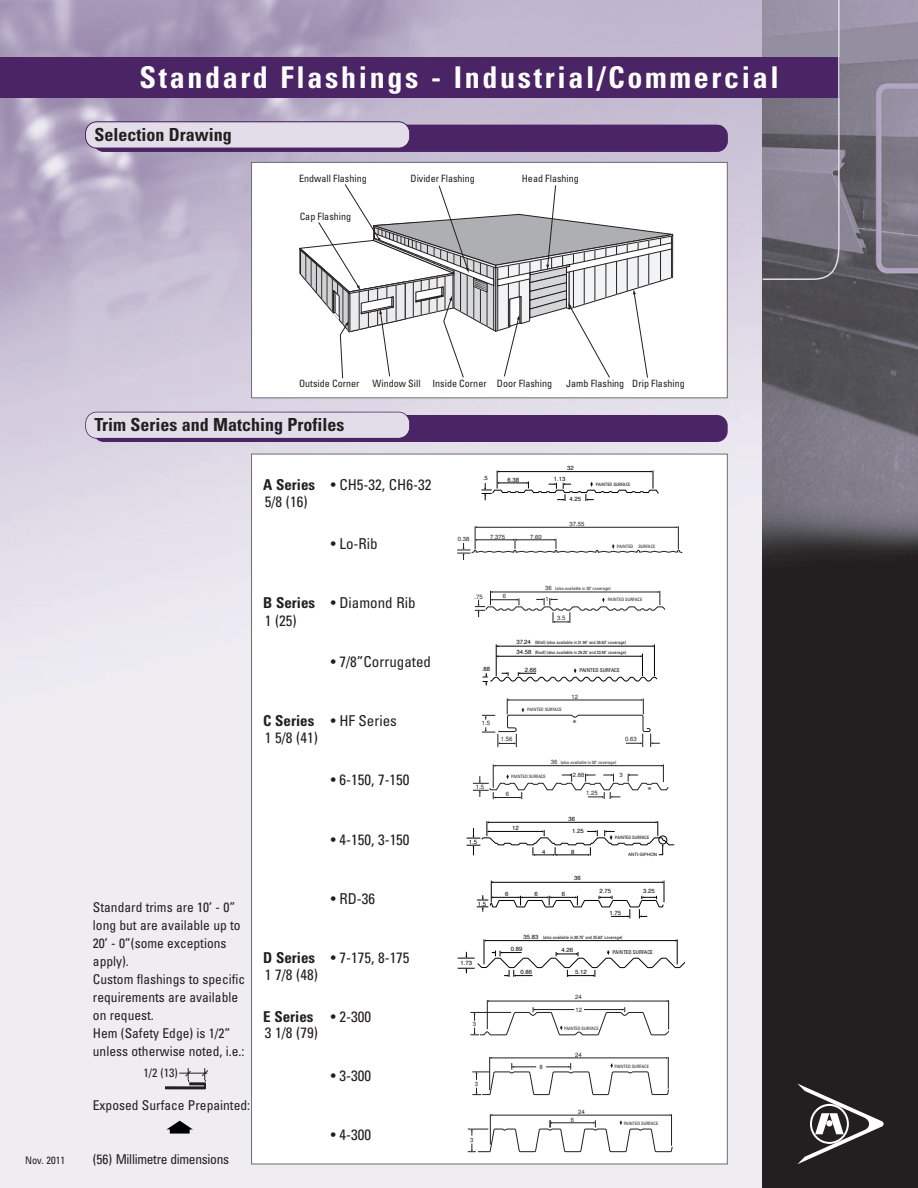
<style>
.page{position:relative;width:918px;height:1188px;background:#fff}
.page>*{position:absolute;margin:0;border:0;box-sizing:border-box;transform-origin:0 0}
.t1{font:700 condensed 30px "Univers";letter-spacing:.09em;color:#fff}
.t2{font:700 condensed 18px "Univers";color:#231f20}
.t3{font:condensed 15px "Univers";color:#231f20}
.t4{font:700 condensed 15px "Univers";color:#231f20}
.t5{font:condensed 13.5px/18px "Univers";color:#231f20}
.t6{font:condensed 13.5px "Univers";letter-spacing:-.02em;color:#231f20}
.t7{font:condensed 12px "Univers";color:#231f20}
.t8{font:condensed 10.5px "Univers";color:#231f20}
.t9{font:condensed 10.05px "Univers";color:#231f20}
.t10{font:9px "Myriad";color:#231f20}
.t11{font:6px "Helvetica";color:#000}
.t12{font:6px "Helvetica";color:#231f20}
.t13{font:condensed 5.25px "Univers";color:#000}
.t14{font:condensed 4.5px "Univers";color:#000}
.t15{font:condensed 4.5px "Univers";color:#231f20}
.t16{font:4.5px "Helvetica";color:#000}
.s1{font-weight:700}
.s2{font-weight:400}
.s3{font-family:"Helvetica";font-stretch:normal;font-size:6px}
</style>
<div class="page">
<img style="left:0;top:0;width:763px;height:1188px">
<img style="left:763px;top:0;width:155px;height:1188px">
<div style="left:0;top:57px;width:840px;height:41px;background:#4a2464"></div>
<svg style="left:761px;top:0;width:79px;height:281px;background:#7b7287"></svg>
<svg style="left:797px;top:1084px;width:87px;height:80px;background:#4b4849"></svg>
<svg style="left:826px;top:1120px;width:7px;height:7px"></svg>
<div style="left:252px;top:163px;width:475px;height:234px;background:#fff"></div>
<div style="left:251px;top:162px;width:477px;height:236px;border:1px solid #6c6d70"></div>
<div style="left:252px;top:454px;width:475px;height:710px;background:#fff"></div>
<div style="left:93px;top:125px;width:635px;height:27px;background:#4a2464;border-radius:11px"></div>
<div style="left:93px;top:415px;width:635px;height:27px;background:#4a2464;border-radius:11px"></div>
<div style="left:86px;top:122px;width:323px;height:26px;background:#e2dde8;border-radius:11px"></div>
<div style="left:85px;top:122px;width:325px;height:26px;border:2px solid #4a2464;border-radius:12px"></div>
<div style="left:86px;top:412px;width:323px;height:26px;background:#e2dde8;border-radius:11px"></div>
<div style="left:85px;top:412px;width:325px;height:27px;border:2px solid #4a2464;border-radius:12px"></div>
<svg style="left:475px;top:591px;width:190px;height:32px"></svg>
<svg style="left:457px;top:526px;width:225px;height:34px"></svg>
<hr style="left:654px;top:644px;width:1px;height:32px;background:#000">
<hr style="left:496px;top:644px;width:1px;height:32px;background:#000">
<hr style="left:497px;top:646px;width:156px;height:1px;background:#000">
<svg style="left:483px;top:654px;width:175px;height:32px"></svg>
<svg style="left:482px;top:698px;width:178px;height:49px"></svg>
<svg style="left:473px;top:764px;width:196px;height:35px"></svg>
<svg style="left:467px;top:821px;width:208px;height:35px"></svg>
<svg style="left:477px;top:881px;width:188px;height:38px"></svg>
<svg style="left:458px;top:939px;width:226px;height:38px"></svg>
<svg style="left:470px;top:1000px;width:199px;height:36px"></svg>
<svg style="left:472px;top:1057px;width:197px;height:39px"></svg>
<svg style="left:468px;top:1114px;width:205px;height:39px"></svg>
<svg style="left:481px;top:470px;width:178px;height:31px"></svg>
<svg style="left:299px;top:184px;width:375px;height:195px"></svg>
<svg style="left:165px;top:1068px;width:44px;height:23px"></svg>
<svg style="left:166px;top:1121px;width:27px;height:13px"></svg>
<h1 class="t1" style="left:139px;top:67px;width:641px">Standard Flashings - Industrial/Commercial</h1>
<h2 class="t2" style="left:94px;top:128px;width:139px">Selection Drawing</h2>
<p class="t9" style="left:299px;top:175px;width:69px">Endwall Flashing</p>
<p class="t9" style="left:411px;top:174px;width:66px">Divider Flashing</p>
<p class="t9" style="left:300px;top:212px;width:53px">Cap Flashing</p>
<p class="t9" style="left:522px;top:174px;width:59px">Head Flashing</p>
<p class="t8" style="left:25px;top:1157px;width:42px">Nov. 2011</p>
<p class="t9" style="left:432px;top:379px;width:56px">Inside Corner</p>
<p class="t9" style="left:299px;top:379px;width:62px">Outside Corner</p>
<p class="t9" style="left:373px;top:379px;width:50px">Window Sill</p>
<p class="t9" style="left:566px;top:379px;width:60px">Jamb Flashing</p>
<p class="t9" style="left:497px;top:380px;width:57px">Door Flashing</p>
<p class="t9" style="left:632px;top:379px;width:54px">Drip Flashing</p>
<h2 class="t2" style="left:94px;top:418px;width:252px">Trim Series and Matching Profiles</h2>
<p class="t3" style="left:263px;top:479px;width:170px"><span class="s1">A Series</span> • CH5-32, CH6-32</p>
<p class="t3" style="left:265px;top:496px;width:44px">5/8 (16)</p>
<p class="t3" style="left:331px;top:538px;width:48px">• Lo-Rib</p>
<p class="t3" style="left:263px;top:597px;width:154px"><span class="s1">B Series</span> • Diamond Rib</p>
<p class="t3" style="left:265px;top:615px;width:33px">1 (25)</p>
<p class="t3" style="left:331px;top:656px;width:102px">• 7/8”Corrugated</p>
<p class="t3" style="left:263px;top:715px;width:135px"><span class="s1">C Series</span> • HF Series</p>
<p class="t3" style="left:265px;top:732px;width:55px">1 5/8 (41)</p>
<p class="t3" style="left:331px;top:775px;width:80px">• 6-150, 7-150</p>
<p class="t3" style="left:331px;top:834px;width:80px">• 4-150, 3-150</p>
<p class="t5" style="left:93px;top:900px;width:154px">Standard trims are 10’ - 0” long but are available up to<br>20’ - 0”(some exceptions apply).<br>Custom flashings to specific requirements are available on request.<br>Hem (Safety Edge) is 1/2” unless otherwise noted, i.e.:</p>
<p class="t7" style="left:143px;top:1068px;width:36px">1/2 (13)</p>
<p class="t5" style="left:93px;top:1098px;width:159px">Exposed Surface Prepainted:</p>
<p class="t6" style="left:93px;top:1155px;width:138px">(56) Millimetre dimensions</p>
<p class="t3" style="left:331px;top:893px;width:46px">• RD-36</p>
<p class="t3" style="left:263px;top:952px;width:148px"><span class="s1">D Series</span> • 7-175, 8-175</p>
<p class="t3" style="left:265px;top:969px;width:55px">1 7/8 (48)</p>
<p class="t4" style="left:263px;top:1011px;width:109px">E Series <span class="s2">• 2-300</span></p>
<p class="t3" style="left:265px;top:1027px;width:55px">3 1/8 (79)</p>
<p class="t3" style="left:331px;top:1070px;width:42px">• 3-300</p>
<p class="t3" style="left:331px;top:1129px;width:42px">• 4-300</p>
<p class="t12" style="left:458px;top:534px;width:13px">0.38</p>
<p class="t11" style="left:483px;top:476px;width:7px">.5</p>
<p class="t11" style="left:567px;top:466px;width:8px">32</p>
<p class="t11" style="left:507px;top:477px;width:13px">6.38</p>
<p class="t11" style="left:554px;top:477px;width:13px">1.13</p>
<p class="t11" style="left:570px;top:497px;width:13px">4.25</p>
<p class="t12" style="left:570px;top:519px;width:17px">37.55</p>
<p class="t12" style="left:490px;top:532px;width:17px">7.375</p>
<p class="t12" style="left:530px;top:532px;width:13px">7.60</p>
<p class="t14" style="left:596px;top:483px;width:36px">PAINTED SURFACE</p>
<p class="t15" style="left:617px;top:544px;width:40px">PAINTED SURFACE</p>
<p class="t12" style="left:474px;top:593px;width:10px">.75</p>
<p class="t12" style="left:503px;top:593px;width:5px">6</p>
<p class="t15" style="left:545px;top:586px;width:67px"><span class="s3">36</span> (also available in 30" coverage)</p>
<p class="t12" style="left:557px;top:615px;width:10px">3.5</p>
<p class="t12" style="left:546px;top:595px;width:5px">1</p>
<p class="t15" style="left:608px;top:598px;width:36px">PAINTED SURFACE</p>
<p class="t14" style="left:517px;top:641px;width:111px"><span class="s3">37.24</span> (Wall) (also available in 31.94" and 26.63" coverage)</p>
<p class="t14" style="left:517px;top:651px;width:111px"><span class="s3">34.58</span> (Roof) (also available in 29.25" and 23.94" coverage)</p>
<p class="t11" style="left:482px;top:666px;width:10px">.88</p>
<p class="t11" style="left:525px;top:667px;width:13px">2.66</p>
<p class="t13" style="left:579px;top:669px;width:42px">PAINTED SURFACE</p>
<p class="t12" style="left:571px;top:693px;width:8px">12</p>
<p class="t12" style="left:482px;top:720px;width:10px">1.5</p>
<p class="t12" style="left:476px;top:783px;width:10px">1.5</p>
<p class="t11" style="left:469px;top:839px;width:10px">1.5</p>
<p class="t11" style="left:478px;top:901px;width:10px">1.5</p>
<p class="t11" style="left:460px;top:961px;width:13px">1.73</p>
<p class="t12" style="left:473px;top:1021px;width:5px">3</p>
<p class="t12" style="left:475px;top:1080px;width:5px">3</p>
<p class="t12" style="left:470px;top:1136px;width:5px">3</p>
<p class="t12" style="left:501px;top:736px;width:13px">1.56</p>
<p class="t15" style="left:527px;top:708px;width:36px">PAINTED SURFACE</p>
<p class="t10" style="left:573px;top:720px;width:5px">*</p>
<p class="t15" style="left:551px;top:761px;width:67px"><span class="s3">36</span> (also available in 30" coverage)</p>
<p class="t12" style="left:625px;top:736px;width:13px">0.63</p>
<p class="t15" style="left:511px;top:775px;width:36px">PAINTED SURFACE</p>
<p class="t12" style="left:573px;top:772px;width:13px">2.88</p>
<p class="t12" style="left:619px;top:771px;width:5px">3</p>
<p class="t12" style="left:506px;top:790px;width:5px">6</p>
<p class="t12" style="left:586px;top:790px;width:13px">1.25</p>
<p class="t11" style="left:512px;top:825px;width:8px">12</p>
<p class="t11" style="left:568px;top:817px;width:8px">36</p>
<p class="t11" style="left:572px;top:828px;width:13px">1.25</p>
<p class="t10" style="left:648px;top:787px;width:5px">*</p>
<p class="t11" style="left:505px;top:891px;width:5px">6</p>
<p class="t11" style="left:542px;top:849px;width:5px">4</p>
<p class="t11" style="left:571px;top:849px;width:5px">8</p>
<p class="t11" style="left:534px;top:891px;width:5px">6</p>
<p class="t11" style="left:562px;top:891px;width:5px">6</p>
<p class="t11" style="left:574px;top:876px;width:8px">36</p>
<p class="t14" style="left:615px;top:835px;width:36px">PAINTED SURFACE</p>
<p class="t16" style="left:628px;top:853px;width:31px">ANTI-SIPHON</p>
<p class="t11" style="left:600px;top:889px;width:13px">2.75</p>
<p class="t11" style="left:609px;top:910px;width:13px">1.75</p>
<p class="t11" style="left:643px;top:889px;width:13px">3.25</p>
<p class="t11" style="left:523px;top:934px;width:17px">35.83</p>
<p class="t11" style="left:520px;top:969px;width:13px">0.86</p>
<p class="t14" style="left:543px;top:935px;width:81px">(also available in 30.75" and 25.63" coverage)</p>
<p class="t11" style="left:511px;top:946px;width:13px">0.89</p>
<p class="t11" style="left:562px;top:947px;width:13px">4.26</p>
<p class="t13" style="left:613px;top:950px;width:42px">PAINTED SURFACE</p>
<p class="t11" style="left:575px;top:969px;width:13px">5.12</p>
<p class="t12" style="left:575px;top:994px;width:8px">24</p>
<p class="t12" style="left:575px;top:1006px;width:8px">12</p>
<p class="t15" style="left:564px;top:1027px;width:36px">PAINTED SURFACE</p>
<p class="t12" style="left:575px;top:1051px;width:8px">24</p>
<p class="t12" style="left:540px;top:1063px;width:5px">8</p>
<p class="t15" style="left:614px;top:1064px;width:36px">PAINTED SURFACE</p>
<p class="t12" style="left:578px;top:1108px;width:8px">24</p>
<p class="t12" style="left:571px;top:1116px;width:5px">6</p>
<p class="t15" style="left:624px;top:1121px;width:36px">PAINTED SURFACE</p>
</div>
